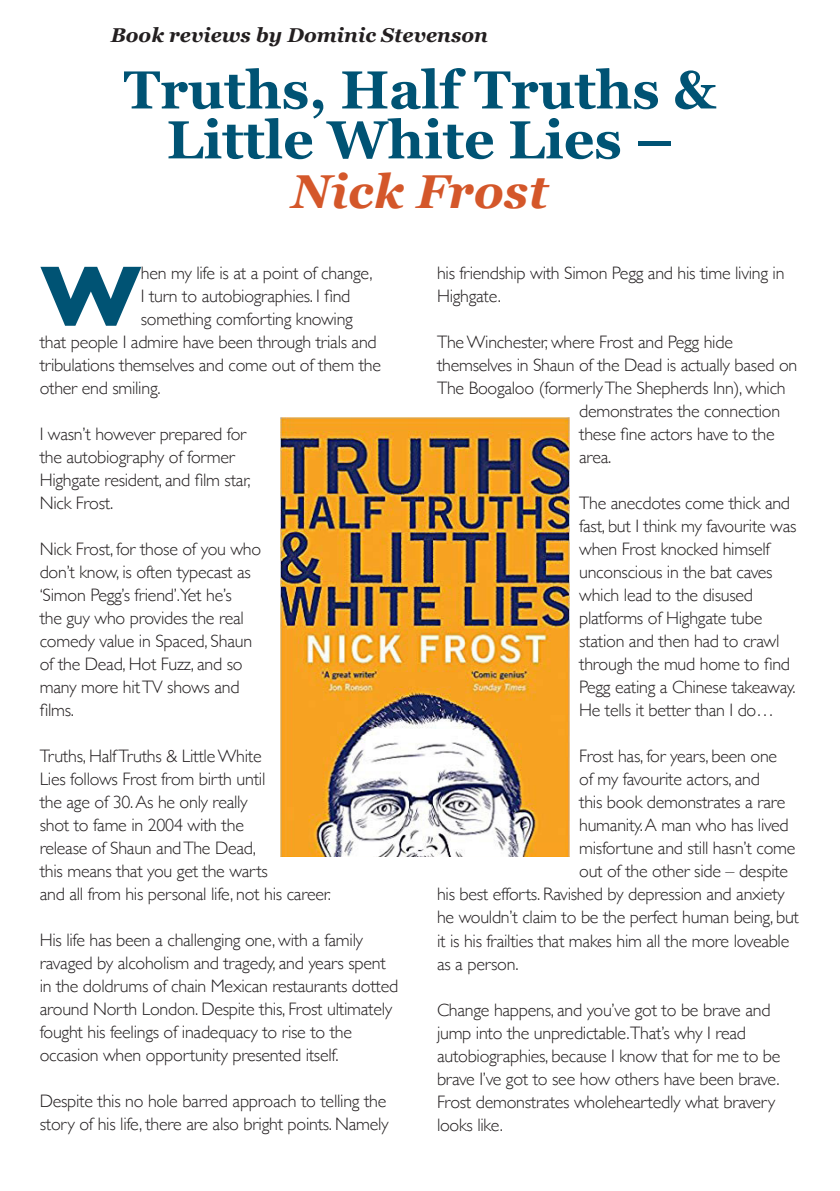
<style>
.page{position:relative;width:840px;height:1191px;background:#fff}
.page>*{position:absolute;margin:0;border:0;box-sizing:border-box;transform-origin:0 0}
.t1{font:700 86px "Gill Sans";color:#005374}
.t2{font:700 53.4px/49.8px "Georgia";color:#005374;text-align:center}
.t3{font:italic 700 47.6px "Georgia";color:#d4572a}
.t4{font:italic 700 20px "Georgia";color:#231f20}
.t5{font:300 18px/23px "Gill Sans";letter-spacing:-.015em;color:#231f20}
</style>
<div class="page">
<img style="left:281px;top:417px;width:288px;height:439px">
<p class="t4" style="left:111px;top:20px;width:378px">Book reviews by Dominic Stevenson</p>
<h2 class="t2" style="left:124px;top:62px;width:593px">Truths, Half Truths &amp;<br>Little White Lies –</h2>
<h3 class="t3" style="left:291px;top:156px;width:258px">Nick Frost</h3>
<h1 class="t1" style="left:40px;top:228px;width:104px">W</h1>
<p class="t5" style="left:141px;top:261px;width:233px">hen my life is at a point of change,</p>
<p class="t5" style="left:141px;top:284px;width:211px">I turn to autobiographies. I find</p>
<p class="t5" style="left:141px;top:307px;width:213px">something comforting knowing</p>
<p class="t5" style="left:40px;top:330px;width:338px">that people I admire have been through trials and</p>
<p class="t5" style="left:40px;top:353px;width:342px">tribulations themselves and come out of them the</p>
<p class="t5" style="left:40px;top:376px;width:122px">other end smiling.</p>
<p class="t5" style="left:40px;top:422px;width:212px">I wasn’t however prepared for the autobiography of former<br>Highgate resident, and film star,<br>Nick Frost.</p>
<p class="t5" style="left:40px;top:537px;width:223px">Nick Frost, for those of you who don’t know, is often typecast as ‘Simon Pegg’s friend’.Yet he’s<br>the guy who provides the real comedy value in Spaced, Shaun of the Dead, Hot Fuzz, and so many more hit TV shows and films.</p>
<p class="t5" style="left:40px;top:744px;width:293px">Truths, Half Truths &amp; Little White<br>Lies follows Frost from birth until<br>the age of 30. As he only really<br>shot to fame in 2004 with the<br>release of Shaun and The Dead,<br>this means that you get the warts<br>and all from his personal life, not his career.</p>
<p class="t5" style="left:40px;top:928px;width:360px">His life has been a challenging one, with a family ravaged by alcoholism and tragedy, and years spent in the doldrums of chain Mexican restaurants dotted around North London. Despite this, Frost ultimately fought his feelings of inadequacy to rise to the occasion when opportunity presented itself.</p>
<p class="t5" style="left:40px;top:1089px;width:350px">Despite this no hole barred approach to telling the story of his life, there are also bright points. Namely</p>
<p class="t5" style="left:437px;top:261px;width:349px">his friendship with Simon Pegg and his time living in<br>Highgate.</p>
<p class="t5" style="left:437px;top:330px;width:297px">The Winchester, where Frost and Pegg hide</p>
<p class="t5" style="left:437px;top:353px;width:361px">themselves in Shaun of the Dead is actually based on</p>
<p class="t5" style="left:437px;top:376px;width:350px">The Boogaloo (formerly The Shepherds Inn), which</p>
<p class="t5" style="left:579px;top:399px;width:202px">demonstrates the connection</p>
<p class="t5" style="left:579px;top:422px;width:197px">these fine actors have to the</p>
<p class="t5" style="left:579px;top:445px;width:34px">area.</p>
<p class="t5" style="left:579px;top:491px;width:219px">The anecdotes come thick and fast, but I think my favourite was when Frost knocked himself unconscious in the bat caves which lead to the disused platforms of Highgate tube station and then had to crawl through the mud home to find<br>Pegg eating a Chinese takeaway.<br>He tells it better than I do…</p>
<p class="t5" style="left:579px;top:744px;width:199px">Frost has, for years, been one</p>
<p class="t5" style="left:579px;top:767px;width:182px">of my favourite actors, and</p>
<p class="t5" style="left:579px;top:790px;width:207px">this book demonstrates a rare</p>
<p class="t5" style="left:579px;top:813px;width:211px">humanity. A man who has lived</p>
<p class="t5" style="left:579px;top:836px;width:218px">misfortune and still hasn’t come</p>
<p class="t5" style="left:579px;top:859px;width:210px">out of the other side – despite</p>
<p class="t5" style="left:437px;top:882px;width:349px">his best efforts. Ravished by depression and anxiety</p>
<p class="t5" style="left:437px;top:905px;width:363px">he wouldn’t claim to be the perfect human being, but</p>
<p class="t5" style="left:437px;top:928px;width:353px">it is his frailties that makes him all the more loveable</p>
<p class="t5" style="left:437px;top:951px;width:83px">as a person.</p>
<p class="t5" style="left:437px;top:997px;width:345px">Change happens, and you’ve got to be brave and jump into the unpredictable.That’s why I read autobiographies, because I know that for me to be brave I’ve got to see how others have been brave.<br>Frost demonstrates wholeheartedly what bravery looks like.</p>
</div>
